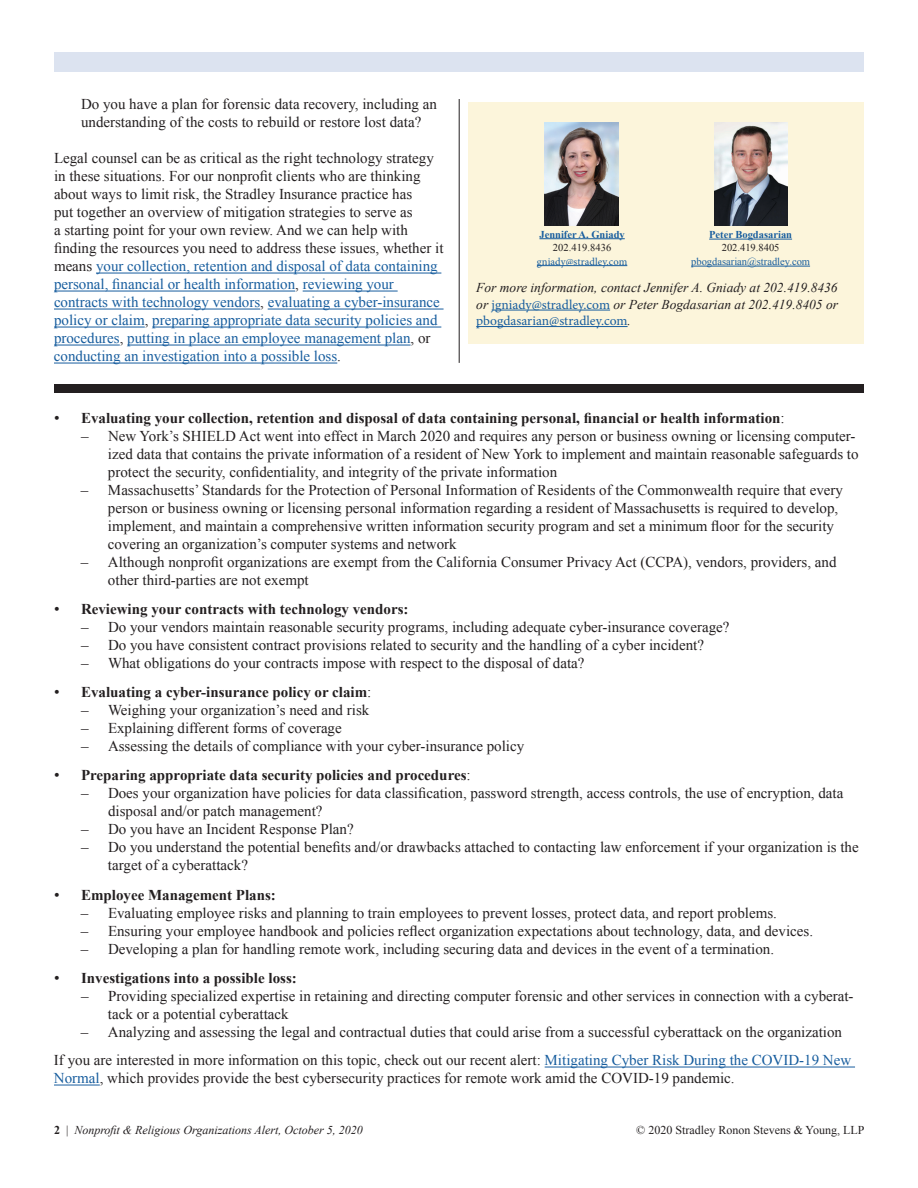
<style>
.page{position:relative;width:918px;height:1188px;background:#fff}
.page>*{position:absolute;margin:0;border:0;box-sizing:border-box;transform-origin:0 0}
.t1{font:15px/18px "Times New Roman";color:#231f20}
.t2{font:700 15px "Times New Roman";color:#231f20}
.t3{font:italic 13.5px/16.5px "Times New Roman";color:#231f20}
.t4{font:13.5px "Minion Pro";color:#175d9e}
.t5{font:italic 12px "Times New Roman";color:#231f20}
.t6{font:12px "Times New Roman";color:#231f20}
.t7{font:700 10.5px "Times New Roman";color:#175d9e}
.t8{font:10.5px "Times New Roman";color:#175d9e}
.t9{font:10.5px "Times New Roman";color:#231f20}
.t10{font:10.5px "Minion Pro";letter-spacing:.005em;color:#175d9e}
.s1{color:#175d9e}
.s2{font-family:"Minion Pro";font-style:normal;color:#175d9e}
.s3{font-family:"Times New Roman";font-style:italic;color:#231f20}
.s4{font-weight:400;font-size:15.75px}
.s5{font-weight:400}
.s6{font-weight:700;font-style:normal}
.s7{font-style:normal}
</style>
<div class="page">
<div style="left:54px;top:53px;width:810px;height:19px;background:#dce3f0"></div>
<hr style="left:96px;top:273px;width:345px;height:1px;background:#175d9e">
<hr style="left:54px;top:291px;width:241px;height:1px;background:#175d9e">
<hr style="left:303px;top:291px;width:95px;height:1px;background:#175d9e">
<hr style="left:54px;top:309px;width:206px;height:1px;background:#175d9e">
<hr style="left:268px;top:309px;width:176px;height:1px;background:#175d9e">
<hr style="left:54px;top:327px;width:91px;height:1px;background:#175d9e">
<hr style="left:152px;top:327px;width:289px;height:1px;background:#175d9e">
<hr style="left:54px;top:345px;width:66px;height:1px;background:#175d9e">
<hr style="left:127px;top:345px;width:284px;height:1px;background:#175d9e">
<hr style="left:54px;top:363px;width:283px;height:1px;background:#175d9e">
<hr style="left:459px;top:99px;width:1px;height:264px;background:#231f20">
<div style="left:469px;top:102px;width:395px;height:242px;background:#fcf5db"></div>
<hr style="left:492px;top:310px;width:118px;height:1px;background:#175d9e">
<hr style="left:476px;top:326px;width:152px;height:1px;background:#175d9e">
<img style="left:545px;top:122px;width:74px;height:103px">
<hr style="left:539px;top:238px;width:86px;height:1px;background:#175d9e">
<hr style="left:537px;top:265px;width:90px;height:1px;background:#175d9e">
<img style="left:714px;top:122px;width:74px;height:104px">
<hr style="left:709px;top:239px;width:83px;height:1px;background:#175d9e">
<hr style="left:691px;top:266px;width:119px;height:1px;background:#175d9e">
<div style="left:54px;top:384px;width:810px;height:9px;background:#231f20"></div>
<hr style="left:545px;top:1067px;width:310px;height:1px;background:#175d9e">
<hr style="left:54px;top:1085px;width:46px;height:1px;background:#175d9e">
<p class="t1" style="left:81px;top:95px;width:357px">Do you have a plan for forensic data recovery, including an understanding of the costs to rebuild or restore lost data?</p>
<p class="t1" style="left:54px;top:149px;width:391px">Legal counsel can be as critical as the right technology strategy in these situations. For our nonprofit clients who are thinking about ways to limit risk, the Stradley Insurance practice has<br>put together an overview of mitigation strategies to serve as<br>a starting point for your own review. And we can help with finding the resources you need to address these issues, whether it means <span class="s1">your collection, retention and disposal of data containing personal, financial or health information</span>, <span class="s1">reviewing your contracts with technology vendors</span>, <span class="s1">evaluating a cyber-insurance policy or claim</span>, <span class="s1">preparing appropriate data security policies and procedures</span>, <span class="s1">putting in place an employee management plan</span>, or <span class="s1">conducting an investigation into a possible loss</span>.</p>
<p class="t7" style="left:539px;top:227px;width:87px">Jennifer A. Gniady</p>
<p class="t9" style="left:553px;top:241px;width:60px">202.419.8436</p>
<p class="t10" style="left:537px;top:254px;width:92px">gniady@stradley.com</p>
<p class="t7" style="left:709px;top:227px;width:84px">Peter Bogdasarian</p>
<p class="t9" style="left:722px;top:241px;width:59px">202.419.8405</p>
<p class="t8" style="left:691px;top:254px;width:120px">pbogdasarian@stradley.com</p>
<p class="t3" style="left:476px;top:279px;width:363px">For more information, contact Jennifer A. Gniady at 202.419.8436 or <span class="s2">jgniady@stradley.com</span> or Peter Bogdasarian at 202.419.8405 or</p>
<p class="t4" style="left:476px;top:312px;width:156px">pbogdasarian@stradley.com<span class="s3">.</span></p>
<p class="t2" style="left:54px;top:407px;width:732px"><span class="s4">•</span> Evaluating your collection, retention and disposal of data containing personal, financial or health information<span class="s5">:</span></p>
<p class="t1" style="left:108px;top:426px;width:752px;text-indent:-27px">– New York’s SHIELD Act went into effect in March 2020 and requires any person or business owning or licensing computer&shy;ized data that contains the private information of a resident of New York to implement and maintain reasonable safeguards to protect the security, confidentiality, and integrity of the private information</p>
<p class="t1" style="left:108px;top:480px;width:737px;text-indent:-27px">– Massachusetts’ Standards for the Protection of Personal Information of Residents of the Commonwealth require that every person or business owning or licensing personal information regarding a resident of Massachusetts is required to develop, implement, and maintain a comprehensive written information security program and set a minimum floor for the security covering an organization’s computer systems and network</p>
<p class="t1" style="left:108px;top:552px;width:730px;text-indent:-27px">– Although nonprofit organizations are exempt from the California Consumer Privacy Act (CCPA), vendors, providers, and other third-parties are not exempt</p>
<p class="t2" style="left:54px;top:599px;width:356px"><span class="s4">•</span> Reviewing your contracts with technology vendors:</p>
<p class="t1" style="left:81px;top:618px;width:650px">– Do your vendors maintain reasonable security programs, including adequate cyber-insurance coverage?</p>
<p class="t1" style="left:81px;top:636px;width:625px">– Do you have consistent contract provisions related to security and the handling of a cyber incident?</p>
<p class="t1" style="left:81px;top:654px;width:505px">– What obligations do your contracts impose with respect to the disposal of data?</p>
<p class="t2" style="left:54px;top:682px;width:319px"><span class="s4">•</span> Evaluating a cyber-insurance policy or claim<span class="s5">:</span></p>
<p class="t1" style="left:81px;top:701px;width:290px">– Weighing your organization’s need and risk</p>
<p class="t1" style="left:81px;top:719px;width:262px">– Explaining different forms of coverage</p>
<p class="t1" style="left:81px;top:737px;width:445px">– Assessing the details of compliance with your cyber-insurance policy</p>
<p class="t2" style="left:54px;top:765px;width:418px"><span class="s4">•</span> Preparing appropriate data security policies and procedures<span class="s5">:</span></p>
<p class="t1" style="left:108px;top:784px;width:737px;text-indent:-27px">– Does your organization have policies for data classification, password strength, access controls, the use of encryption, data disposal and/or patch management?</p>
<p class="t1" style="left:81px;top:820px;width:274px">– Do you have an Incident Response Plan?</p>
<p class="t1" style="left:108px;top:838px;width:752px;text-indent:-27px">– Do you understand the potential benefits and/or drawbacks attached to contacting law enforcement if your organization is the target of a cyberattack?</p>
<p class="t2" style="left:54px;top:884px;width:223px"><span class="s4">•</span> Employee Management Plans:</p>
<p class="t1" style="left:81px;top:903px;width:698px">– Evaluating employee risks and planning to train employees to prevent losses, protect data, and report problems.</p>
<p class="t1" style="left:81px;top:921px;width:734px">– Ensuring your employee handbook and policies reflect organization expectations about technology, data, and devices.</p>
<p class="t1" style="left:81px;top:939px;width:695px">– Developing a plan for handling remote work, including securing data and devices in the event of a termination.</p>
<p class="t2" style="left:54px;top:968px;width:244px"><span class="s4">•</span> Investigations into a possible loss:</p>
<p class="t1" style="left:108px;top:987px;width:747px;text-indent:-27px">– Providing specialized expertise in retaining and directing computer forensic and other services in connection with a cyberat&shy;tack or a potential cyberattack</p>
<p class="t1" style="left:54px;top:1017px;width:799px;line-height:28.5px;text-indent:27px">– Analyzing and assessing the legal and contractual duties that could arise from a successful cyberattack on the organization<br>If you are interested in more information on this topic, check out our recent alert: <span class="s1">Mitigating Cyber Risk During the COVID-19 New</span></p>
<p class="t1" style="left:54px;top:1069px;width:682px"><span class="s1">Normal</span>, which provides provide the best cybersecurity practices for remote work amid the COVID-19 pandemic.</p>
<p class="t5" style="left:54px;top:1121px;width:310px"><span class="s6">2</span> <span class="s7">|</span> Nonprofit &amp; Religious Organizations Alert, October 5, 2020</p>
<p class="t6" style="left:636px;top:1122px;width:230px">© 2020 Stradley Ronon Stevens &amp; Young, LLP</p>
</div>
